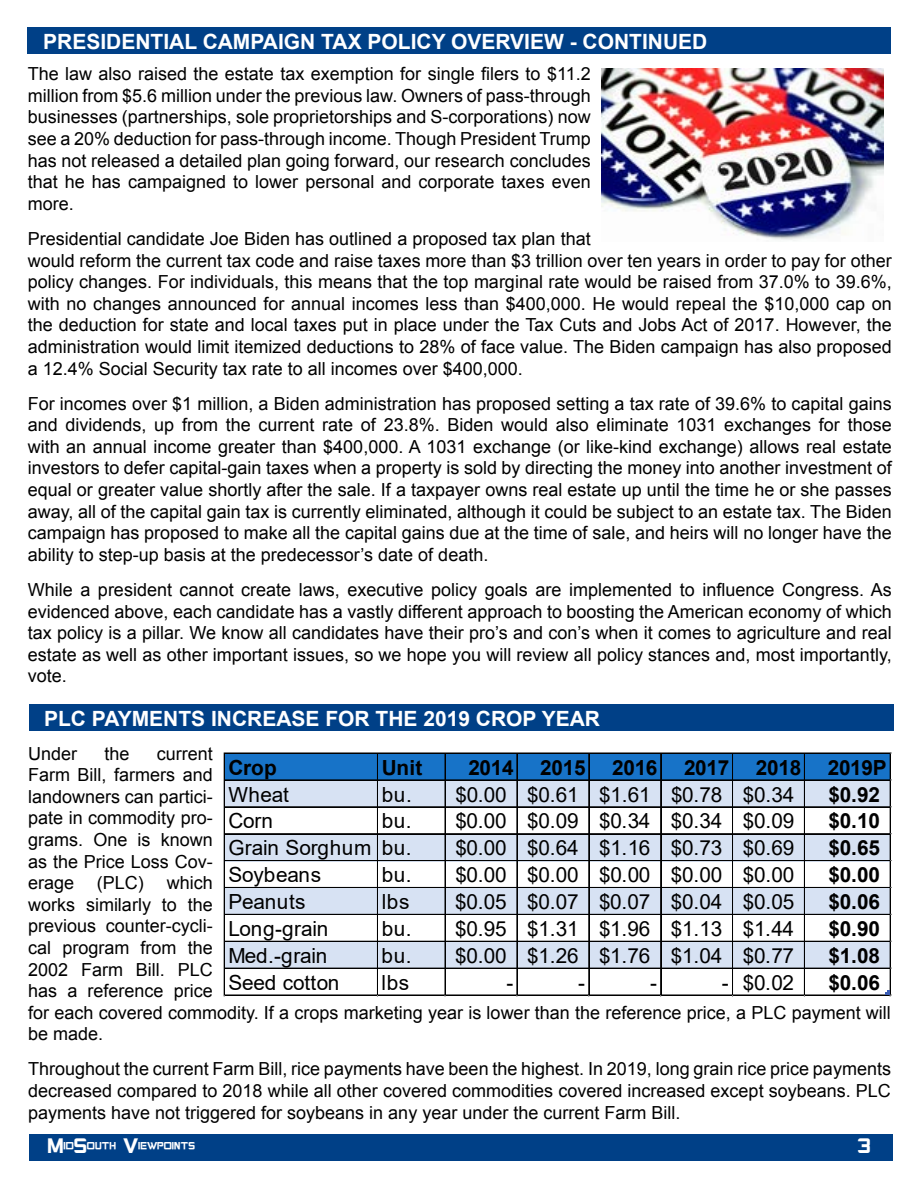
<style>
.page{position:relative;width:918px;height:1188px;background:#fff}
.page>*{position:absolute;margin:0;border:0;box-sizing:border-box;transform-origin:0 0}
.t1{font:700 21px "Arial";color:#fff}
.t2{font:20.85px "Arial";letter-spacing:-.015em;color:#000}
.t3{font:700 20.85px "Arial";letter-spacing:-.015em;color:#000}
.t4{font:20.85px "Arial";letter-spacing:.005em;color:#000}
.t5{font:18px/21.6px "Arial";color:#000;text-align:justify}
.t6{font:15px "Gearsof Peace";color:#fff}
</style>
<div class="page">
<div style="left:29px;top:704px;width:864px;height:27px;background:#004087"></div>
<div style="left:29px;top:1134px;width:864px;height:27px;background:#004087"></div>
<div style="left:27px;top:27px;width:864px;height:27px;background:#004087"></div>
<div style="left:225px;top:754px;width:666px;height:27px;background:#1773c8"></div>
<div style="left:225px;top:780px;width:666px;height:28px;background:#d7e2f3"></div>
<div style="left:225px;top:834px;width:666px;height:27px;background:#d7e2f3"></div>
<div style="left:225px;top:887px;width:666px;height:28px;background:#d7e2f3"></div>
<div style="left:225px;top:941px;width:666px;height:28px;background:#d7e2f3"></div>
<hr style="left:225px;top:753px;width:666px;height:1px;background:#000">
<hr style="left:225px;top:780px;width:666px;height:1px;background:#000">
<hr style="left:225px;top:807px;width:666px;height:1px;background:#000">
<hr style="left:225px;top:833px;width:666px;height:1px;background:#000">
<hr style="left:225px;top:834px;width:666px;height:1px;background:#000">
<hr style="left:225px;top:860px;width:666px;height:1px;background:#000">
<hr style="left:225px;top:861px;width:666px;height:1px;background:#000">
<hr style="left:225px;top:887px;width:666px;height:1px;background:#000">
<hr style="left:225px;top:914px;width:666px;height:1px;background:#000">
<hr style="left:225px;top:941px;width:666px;height:1px;background:#000">
<hr style="left:225px;top:968px;width:666px;height:1px;background:#000">
<hr style="left:224px;top:753px;width:1px;height:243px;background:#000">
<hr style="left:377px;top:754px;width:1px;height:242px;background:#000">
<hr style="left:445px;top:754px;width:1px;height:242px;background:#000">
<hr style="left:517px;top:754px;width:1px;height:242px;background:#000">
<hr style="left:589px;top:754px;width:1px;height:242px;background:#000">
<hr style="left:660px;top:754px;width:1px;height:242px;background:#000">
<hr style="left:661px;top:754px;width:1px;height:242px;background:#000">
<hr style="left:732px;top:754px;width:1px;height:242px;background:#000">
<hr style="left:733px;top:754px;width:1px;height:242px;background:#000">
<hr style="left:804px;top:754px;width:1px;height:242px;background:#000">
<hr style="left:225px;top:995px;width:666px;height:1px;background:#000">
<hr style="left:890px;top:754px;width:1px;height:242px;background:#000">
<svg style="left:885px;top:990px;width:7px;height:7px"></svg>
<img style="left:602px;top:68px;width:282px;height:173px">
<p class="t1" style="left:43px;top:28px;width:666px">PRESIDENTIAL CAMPAIGN TAX POLICY OVERVIEW - CONTINUED</p>
<p class="t5" style="left:28px;top:63px;width:565px">The law also raised the estate tax exemption for single filers to $11.2 million from $5.6 million under the previous law. Owners of pass-through businesses (partnerships, sole proprietorships and S-corporations) now see a 20% deduction for pass-through income. Though President Trump has not released a detailed plan going forward, our research concludes that he has campaigned to lower personal and corporate taxes even more.</p>
<p class="t5" style="left:28px;top:228px;width:866px;text-align:left">Presidential candidate Joe Biden has outlined a proposed tax plan that<br>would reform the current tax code and raise taxes more than $3 trillion over ten years in order to pay for other policy changes. For individuals, this means that the top marginal rate would be raised from 37.0% to 39.6%, with no changes announced for annual incomes less than $400,000. He would repeal the $10,000 cap on the deduction for state and local taxes put in place under the Tax Cuts and Jobs Act of 2017. However, the administration would limit itemized deductions to 28% of face value. The Biden campaign has also proposed a 12.4% Social Security tax rate to all incomes over $400,000.</p>
<p class="t5" style="left:28px;top:393px;width:866px">For incomes over $1 million, a Biden administration has proposed setting a tax rate of 39.6% to capital gains and dividends, up from the current rate of 23.8%. Biden would also eliminate 1031 exchanges for those with an annual income greater than $400,000. A 1031 exchange (or like-kind exchange) allows real estate investors to defer capital-gain taxes when a property is sold by directing the money into another investment of equal or greater value shortly after the sale. If a taxpayer owns real estate up until the time he or she passes away, all of the capital gain tax is currently eliminated, although it could be subject to an estate tax. The Biden campaign has proposed to make all the capital gains due at the time of sale, and heirs will no longer have the ability to step-up basis at the predecessor’s date of death.</p>
<p class="t5" style="left:28px;top:579px;width:865px">While a president cannot create laws, executive policy goals are implemented to influence Congress. As evidenced above, each candidate has a vastly different approach to boosting the American economy of which tax policy is a pillar. We know all candidates have their pro’s and con’s when it comes to agriculture and real estate as well as other important issues, so we hope you will review all policy stances and, most importantly, vote.</p>
<p class="t1" style="left:44px;top:704px;width:557px">PLC PAYMENTS INCREASE FOR THE 2019 CROP YEAR</p>
<p class="t5" style="left:28px;top:743px;width:51px">Under</p>
<p class="t5" style="left:104px;top:743px;width:27px">the</p>
<p class="t5" style="left:28px;top:743px;width:186px;text-indent:129px">current Farm Bill, farmers and landowners can partici&shy;pate in commodity pro&shy;grams. One is known as the Price Loss Cov&shy;erage</p>
<p class="t3" style="left:229px;top:753px;width:50px">Crop</p>
<p class="t3" style="left:382px;top:753px;width:42px">Unit</p>
<p class="t3" style="left:468px;top:753px;width:47px">2014</p>
<p class="t3" style="left:540px;top:753px;width:47px">2015</p>
<p class="t3" style="left:612px;top:753px;width:47px">2016</p>
<p class="t3" style="left:684px;top:753px;width:47px">2017</p>
<p class="t3" style="left:756px;top:753px;width:47px">2018</p>
<p class="t3" style="left:828px;top:753px;width:60px">2019P</p>
<p class="t2" style="left:228px;top:780px;width:62px">Wheat</p>
<p class="t2" style="left:382px;top:780px;width:414px">bu. $0.00 $0.61 $1.61 $0.78 $0.34</p>
<p class="t3" style="left:829px;top:780px;width:53px">$0.92</p>
<p class="t2" style="left:228px;top:807px;width:46px">Corn</p>
<p class="t2" style="left:382px;top:807px;width:414px">bu. $0.00 $0.09 $0.34 $0.34 $0.09</p>
<p class="t3" style="left:829px;top:806px;width:53px">$0.10</p>
<p class="t2" style="left:228px;top:834px;width:185px">Grain Sorghum bu.</p>
<p class="t2" style="left:455px;top:834px;width:340px">$0.00 $0.64 $1.16 $0.73 $0.69</p>
<p class="t3" style="left:829px;top:833px;width:53px">$0.65</p>
<p class="t2" style="left:228px;top:861px;width:94px">Soybeans</p>
<p class="t2" style="left:382px;top:861px;width:414px">bu. $0.00 $0.00 $0.00 $0.00 $0.00</p>
<p class="t3" style="left:829px;top:860px;width:53px">$0.00</p>
<p class="t4" style="left:228px;top:887px;width:79px">Peanuts</p>
<p class="t2" style="left:382px;top:887px;width:29px">lbs</p>
<p class="t2" style="left:455px;top:887px;width:340px">$0.05 $0.07 $0.07 $0.04 $0.05</p>
<p class="t3" style="left:829px;top:887px;width:53px">$0.06</p>
<p class="t2" style="left:228px;top:914px;width:101px">Long-grain</p>
<p class="t2" style="left:382px;top:914px;width:414px">bu. $0.95 $1.31 $1.96 $1.13 $1.44</p>
<p class="t3" style="left:829px;top:914px;width:53px">$0.90</p>
<p class="t2" style="left:228px;top:941px;width:101px">Med.-grain</p>
<p class="t2" style="left:382px;top:941px;width:414px">bu. $0.00 $1.26 $1.76 $1.04 $0.77</p>
<p class="t3" style="left:829px;top:941px;width:53px">$1.08</p>
<p class="t2" style="left:228px;top:968px;width:113px">Seed cotton</p>
<p class="t2" style="left:382px;top:968px;width:29px">lbs</p>
<p class="t2" style="left:506px;top:968px;width:8px">-</p>
<p class="t2" style="left:578px;top:968px;width:8px">-</p>
<p class="t2" style="left:650px;top:968px;width:8px">-</p>
<p class="t2" style="left:722px;top:968px;width:74px">- $0.02</p>
<p class="t3" style="left:828px;top:968px;width:53px">$0.06</p>
<p class="t5" style="left:97px;top:872px;width:48px">(PLC)</p>
<p class="t5" style="left:28px;top:872px;width:864px;text-align:left;text-indent:139px">which<br>works similarly to the<br>previous counter-cycli-<br>cal program from the<br>2002 Farm Bill. PLC<br>has a reference price<br>for each covered commodity. If a crops marketing year is lower than the reference price, a PLC payment will be made.</p>
<p class="t5" style="left:28px;top:1059px;width:864px">Throughout the current Farm Bill, rice payments have been the highest. In 2019, long grain rice price payments decreased compared to 2018 while all other covered commodities covered increased except soybeans. PLC payments have not triggered for soybeans in any year under the current Farm Bill.</p>
<p class="t6" style="left:47px;top:1137px;width:149px">MidSouth Viewpoints</p>
<p class="t6" style="left:857px;top:1137px;width:15px">3</p>
</div>
